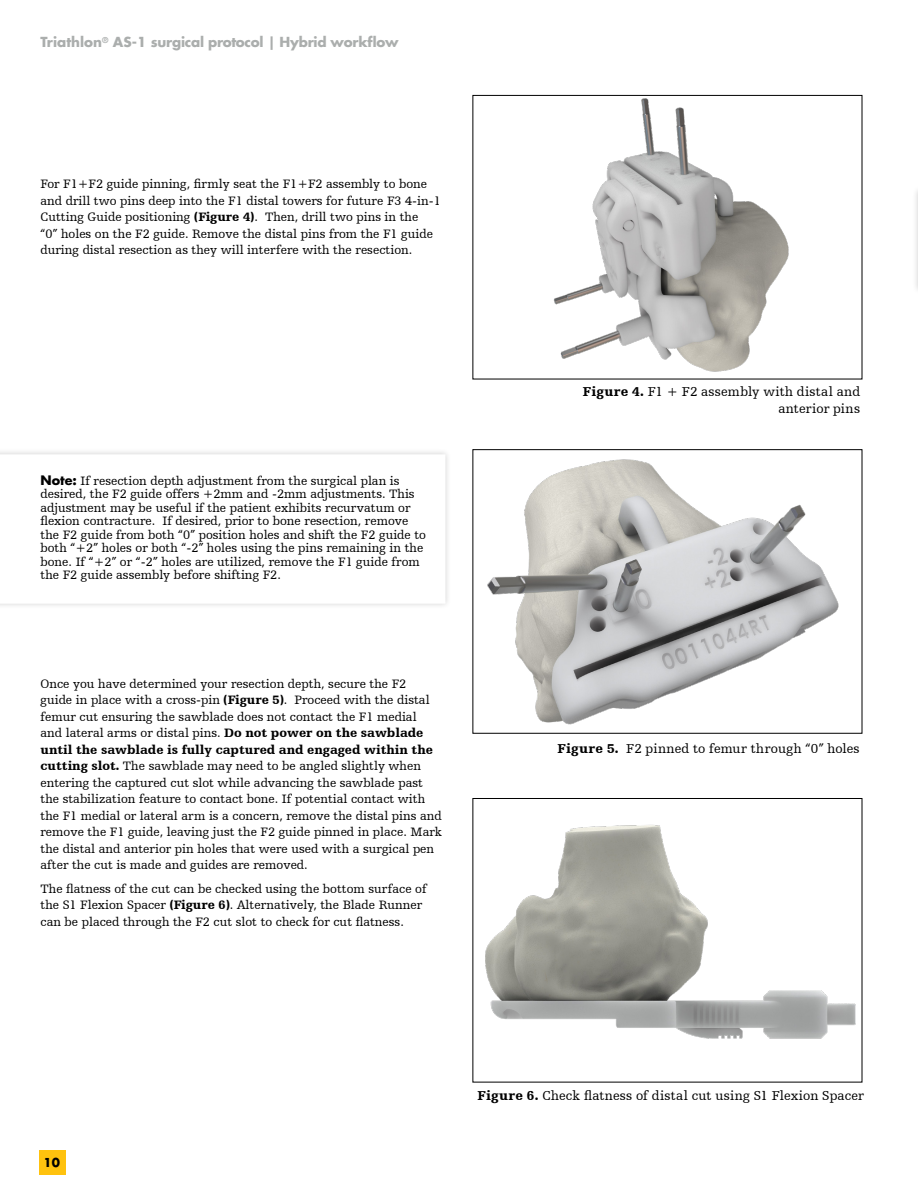
<style>
.page{position:relative;width:918px;height:1188px;background:#fff}
.page>*{position:absolute;margin:0;border:0;box-sizing:border-box;transform-origin:0 0}
.t1{font:13.5px/16.2px "Humanist Slabserif 712 BT";letter-spacing:.01em;color:#000;text-align:right}
.t2{font:700 13.5px "Futura For Stryker";letter-spacing:-.02em;color:#abaead}
.t3{font:12.75px/16.5px "Humanist Slabserif 712 BT";color:#000}
.t4{font:700 12px "Futura For Stryker";color:#000}
.s1{font-weight:900}
.s2{font-family:"Futura For Stryker";font-weight:700}
</style>
<div class="page">
<div style="left:40px;top:1151px;width:26px;height:24px;background:#ffc20e"></div>
<img style="left:553px;top:98px;width:236px;height:274px">
<img style="left:487px;top:459px;width:352px;height:266px">
<div style="left:472px;top:449px;width:390px;height:285px;border:1px solid #000"></div>
<img style="left:485px;top:824px;width:371px;height:215px">
<div style="left:0;top:448px;width:451px;height:162px;background:#000;opacity:.18"></div>
<svg style="left:0;top:454px;width:446px;height:150px"></svg>
<div style="left:912px;top:184px;width:6px;height:111px;background:#f9f9f9"></div>
<svg style="left:917px;top:193px;width:1px;height:94px"></svg>
<p class="t2" style="left:40px;top:33px;width:360px">Triathlon<sup>®</sup> AS-1 surgical protocol | Hybrid workflow</p>
<p class="t3" style="left:40px;top:176px;width:402px">For F1+F2 guide pinning, firmly seat the F1+F2 assembly to bone and drill two pins deep into the F1 distal towers for future F3 4-in-1<br>Cutting Guide positioning <span class="s1">(Figure 4)</span>. Then, drill two pins in the<br>“0” holes on the F2 guide. Remove the distal pins from the F1 guide during distal resection as they will interfere with the resection.</p>
<p class="t3" style="left:40px;top:474px;width:387px;line-height:13.5px"><span class="s2">Note:</span> If resection depth adjustment from the surgical plan is desired, the F2 guide offers +2mm and -2mm adjustments. This adjustment may be useful if the patient exhibits recurvatum or flexion contracture. If desired, prior to bone resection, remove the F2 guide from both “0” position holes and shift the F2 guide to both “+2” holes or both “-2” holes using the pins remaining in the bone. If “+2” or “-2” holes are utilized, remove the F1 guide from the F2 guide assembly before shifting F2.</p>
<p class="t3" style="left:40px;top:675px;width:403px">Once you have determined your resection depth, secure the F2<br>guide in place with a cross-pin <span class="s1">(Figure 5)</span>. Proceed with the distal femur cut ensuring the sawblade does not contact the F1 medial<br>and lateral arms or distal pins. <span class="s1">Do not power on the sawblade until the sawblade is fully captured and engaged within the cutting slot.</span> The sawblade may need to be angled slightly when entering the captured cut slot while advancing the sawblade past the stabilization feature to contact bone. If potential contact with the F1 medial or lateral arm is a concern, remove the distal pins and remove the F1 guide, leaving just the F2 guide pinned in place. Mark the distal and anterior pin holes that were used with a surgical pen after the cut is made and guides are removed.</p>
<p class="t3" style="left:40px;top:880px;width:388px">The flatness of the cut can be checked using the bottom surface of the S1 Flexion Spacer <span class="s1">(Figure 6)</span>. Alternatively, the Blade Runner can be placed through the F2 cut slot to check for cut flatness.</p>
<p class="t1" style="left:583px;top:384px;width:279px"><span class="s1">Figure 4.</span> F1 + F2 assembly with distal and anterior pins</p>
<p class="t1" style="left:557px;top:740px;width:304px"><span class="s1">Figure 5.</span> F2 pinned to femur through “0” holes</p>
<p class="t4" style="left:44px;top:1155px;width:18px">10</p>
<p class="t1" style="left:477px;top:1087px;width:388px"><span class="s1">Figure 6.</span> Check flatness of distal cut using S1 Flexion Spacer</p>
</div>
